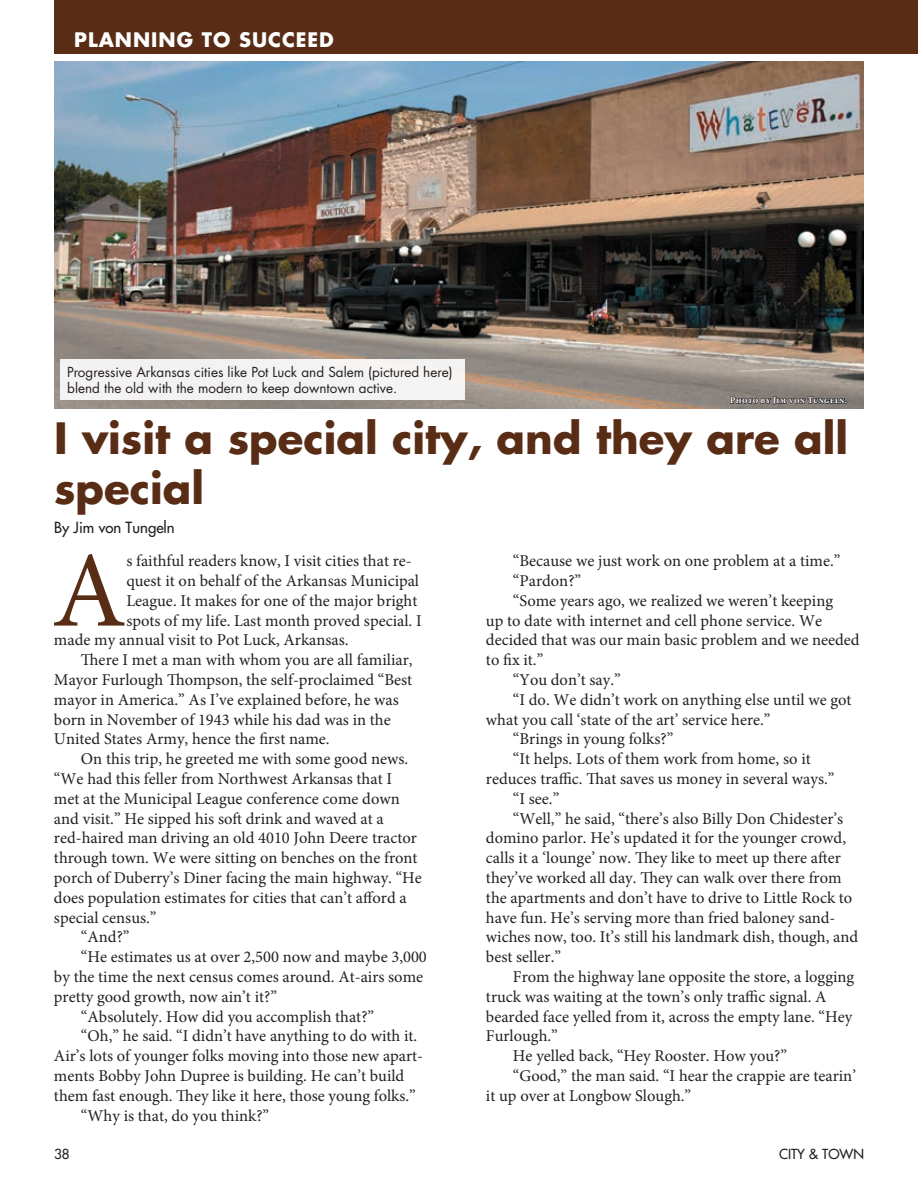
<style>
.page{position:relative;width:918px;height:1188px;background:#fff}
.page>*{position:absolute;margin:0;border:0;box-sizing:border-box;transform-origin:0 0}
.t1{font:107.85px "Minion Pro";color:#592d15}
.t2{font:700 42px/50.4px "Futura LT Pro";color:#592d15}
.t3{font:700 19.5px "Futura LT Pro";letter-spacing:.05em;color:#fff}
.t4{font:16.5px "Minion Pro";color:#231f20}
.t5{font:500 15px "Futura LT Pro";color:#231f20}
.t6{font:13.5px/16.2px "Futura LT Pro";color:#231f20}
.t7{font:500 13.5px "Futura LT Pro";color:#231f20}
.t8{font:700 9px "Minion Pro";letter-spacing:.02em;color:#fff}
</style>
<div class="page">
<div style="left:54px;top:0;width:864px;height:54px;background:#592d15"></div>
<img style="left:54px;top:61px;width:810px;height:347px">
<div style="left:60px;top:359px;width:405px;height:41px;background:#f4f3f2"></div>
<svg style="left:730px;top:369px;width:117px;height:36px;background:#88807a"></svg>
<p class="t3" style="left:74px;top:25px;width:261px">PLANNING TO SUCCEED</p>
<p class="t6" style="left:67px;top:364px;width:387px">Progressive Arkansas cities like Pot Luck and Salem (pictured here) blend the old with the modern to keep downtown active.</p>
<p class="t8" style="left:730px;top:394px;width:118px">Photo by Jim von Tungeln.</p>
<h2 class="t2" style="left:54px;top:411px;width:796px">I visit a special city, and they are all special</h2>
<p class="t5" style="left:54px;top:516px;width:122px">By Jim von Tungeln</p>
<h1 class="t1" style="left:52px;top:519px;width:76px">A</h1>
<p class="t4" style="left:126px;top:550px;width:287px">s faithful readers know, I visit cities that re-</p>
<p class="t4" style="left:513px;top:550px;width:329px">“Because we just work on one problem at a time.”</p>
<p class="t4" style="left:513px;top:570px;width:70px">“Pardon?”</p>
<p class="t4" style="left:513px;top:589px;width:322px">“Some years ago, we realized we weren’t keeping</p>
<p class="t4" style="left:486px;top:609px;width:338px">up to date with internet and cell phone service. We</p>
<p class="t4" style="left:486px;top:629px;width:375px">decided that was our main basic problem and we needed</p>
<p class="t4" style="left:486px;top:649px;width:59px">to fix it.”</p>
<p class="t4" style="left:513px;top:669px;width:109px">“You don’t say.”</p>
<p class="t4" style="left:513px;top:688px;width:340px">“I do. We didn’t work on anything else until we got</p>
<p class="t4" style="left:486px;top:708px;width:286px">what you call ‘state of the art’ service here.”</p>
<p class="t4" style="left:513px;top:728px;width:162px">“Brings in young folks?”</p>
<p class="t4" style="left:513px;top:748px;width:299px">“It helps. Lots of them work from home, so it</p>
<p class="t4" style="left:486px;top:768px;width:350px">reduces traffic. That saves us money in several ways.”</p>
<p class="t4" style="left:513px;top:787px;width:48px">“I see.”</p>
<p class="t4" style="left:513px;top:807px;width:332px">“Well,” he said, “there’s also Billy Don Chidester’s</p>
<p class="t4" style="left:486px;top:827px;width:362px">domino parlor. He’s updated it for the younger crowd,</p>
<p class="t4" style="left:486px;top:847px;width:356px">calls it a ‘lounge’ now. They like to meet up there after</p>
<p class="t4" style="left:486px;top:867px;width:357px">they’ve worked all day. They can walk over there from</p>
<p class="t4" style="left:486px;top:886px;width:368px">the apartments and don’t have to drive to Little Rock to</p>
<p class="t4" style="left:486px;top:906px;width:351px">have fun. He’s serving more than fried baloney sand-</p>
<p class="t4" style="left:486px;top:926px;width:374px">wiches now, too. It’s still his landmark dish, though, and</p>
<p class="t4" style="left:486px;top:946px;width:77px">best seller.”</p>
<p class="t4" style="left:513px;top:966px;width:343px">From the highway lane opposite the store, a logging</p>
<p class="t4" style="left:486px;top:985px;width:342px">truck was waiting at the town’s only traffic signal. A</p>
<p class="t4" style="left:486px;top:1005px;width:368px">bearded face yelled from it, across the empty lane. “Hey</p>
<p class="t4" style="left:486px;top:1025px;width:73px">Furlough.”</p>
<p class="t4" style="left:513px;top:1045px;width:276px">He yelled back, “Hey Rooster. How you?”</p>
<p class="t4" style="left:513px;top:1065px;width:345px">“Good,” the man said. “I hear the crappie are tearin’</p>
<p class="t4" style="left:486px;top:1084px;width:207px">it up over at Longbow Slough.”</p>
<p class="t4" style="left:126px;top:570px;width:294px">quest it on behalf of the Arkansas Municipal</p>
<p class="t4" style="left:126px;top:589px;width:293px">League. It makes for one of the major bright</p>
<p class="t4" style="left:126px;top:609px;width:297px">spots of my life. Last month proved special. I</p>
<p class="t4" style="left:54px;top:629px;width:296px">made my annual visit to Pot Luck, Arkansas.</p>
<p class="t4" style="left:81px;top:649px;width:333px">There I met a man with whom you are all familiar,</p>
<p class="t4" style="left:54px;top:669px;width:360px">Mayor Furlough Thompson, the self-proclaimed “Best</p>
<p class="t4" style="left:54px;top:688px;width:346px">mayor in America.” As I’ve explained before, he was</p>
<p class="t4" style="left:54px;top:708px;width:338px">born in November of 1943 while his dad was in the</p>
<p class="t4" style="left:54px;top:728px;width:277px">United States Army, hence the first name.</p>
<p class="t4" style="left:81px;top:748px;width:329px">On this trip, he greeted me with some good news.</p>
<p class="t4" style="left:54px;top:768px;width:340px">“We had this feller from Northwest Arkansas that I</p>
<p class="t4" style="left:54px;top:787px;width:347px">met at the Municipal League conference come down</p>
<p class="t4" style="left:54px;top:807px;width:331px">and visit.” He sipped his soft drink and waved at a</p>
<p class="t4" style="left:54px;top:827px;width:365px">red-haired man driving an old 4010 John Deere tractor</p>
<p class="t4" style="left:54px;top:847px;width:365px">through town. We were sitting on benches on the front</p>
<p class="t4" style="left:54px;top:867px;width:369px">porch of Duberry’s Diner facing the main highway. “He</p>
<p class="t4" style="left:54px;top:886px;width:354px">does population estimates for cities that can’t afford a</p>
<p class="t4" style="left:54px;top:906px;width:104px">special census.”</p>
<p class="t4" style="left:81px;top:926px;width:50px">“And?”</p>
<p class="t4" style="left:81px;top:946px;width:347px">“He estimates us at over 2,500 now and maybe 3,000</p>
<p class="t4" style="left:54px;top:966px;width:371px">by the time the next census comes around. At-airs some</p>
<p class="t4" style="left:54px;top:985px;width:225px">pretty good growth, now ain’t it?”</p>
<p class="t4" style="left:81px;top:1005px;width:295px">“Absolutely. How did you accomplish that?”</p>
<p class="t4" style="left:81px;top:1025px;width:338px">“Oh,” he said. “I didn’t have anything to do with it.</p>
<p class="t4" style="left:54px;top:1045px;width:371px">Air’s lots of younger folks moving into those new apart-</p>
<p class="t4" style="left:54px;top:1065px;width:352px">ments Bobby John Dupree is building. He can’t build</p>
<p class="t4" style="left:54px;top:1084px;width:363px">them fast enough. They like it here, those young folks.”</p>
<p class="t4" style="left:81px;top:1104px;width:190px">“Why is that, do you think?”</p>
<p class="t7" style="left:54px;top:1144px;width:17px">38</p>
<p class="t7" style="left:779px;top:1144px;width:86px">CITY &amp; TOWN</p>
</div>
